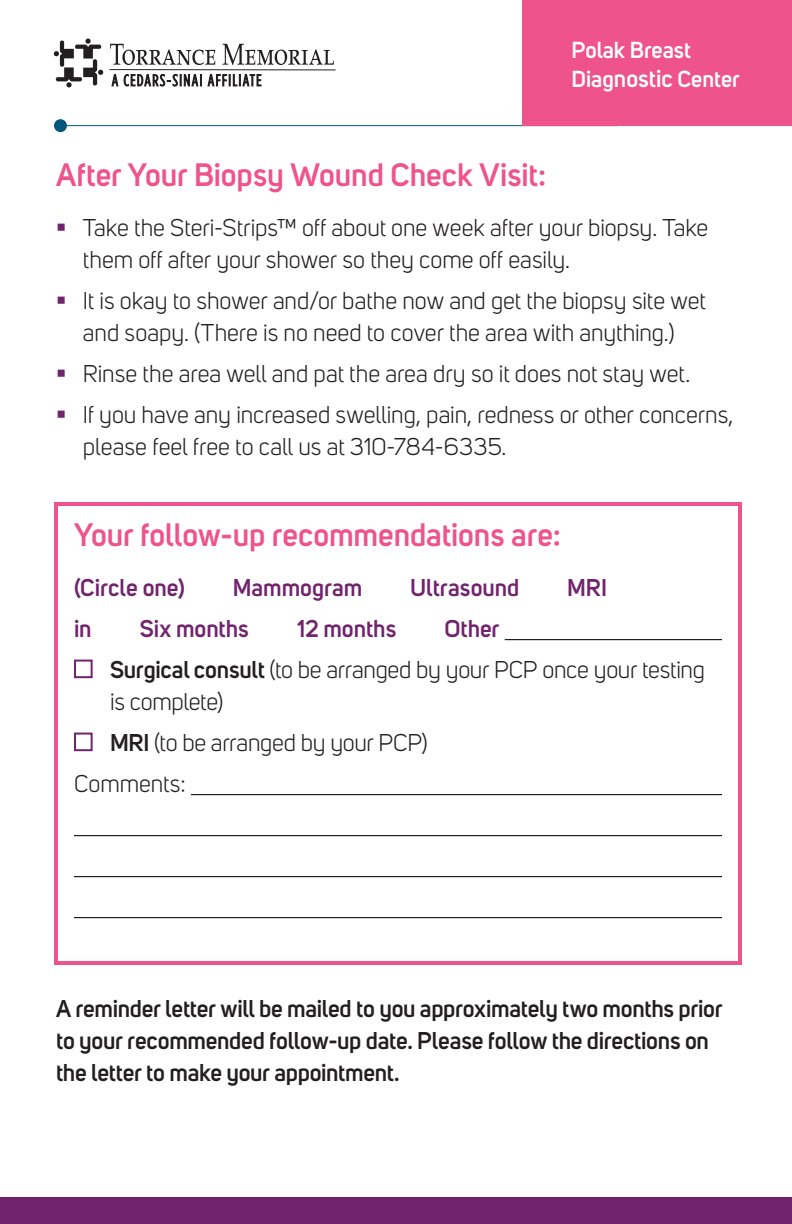
<style>
.page{position:relative;width:792px;height:1224px;background:#fff}
.page>*{position:absolute;margin:0;border:0;box-sizing:border-box;transform-origin:0 0}
.t1{font:600 32px "Uni Sans";letter-spacing:-.005em;color:#ef538b}
.t2{font:24px/32px "Uni Sans";letter-spacing:-.005em;color:#231f20}
.t3{font:600 24px/32px "Uni Sans";letter-spacing:-.01em;color:#231f20}
.t4{font:600 24px "Uni Sans";letter-spacing:-.005em;color:#72236e}
.t5{font:600 23px/28.8px "Uni Sans";color:#fff}
.s1{font-size:24px}
.s2{font-weight:600;color:#72236e}
.s3{font-weight:600}
</style>
<div class="page">
<hr style="left:60px;top:125px;width:557px;height:1px;background:#00567b">
<div style="left:54px;top:119px;width:13px;height:13px;background:#00567b;border-radius:50%"></div>
<div style="left:522px;top:0;width:270px;height:126px;background:#ef538b"></div>
<svg style="left:110px;top:44px;width:105px;height:21px"></svg>
<svg style="left:223px;top:44px;width:111px;height:21px"></svg>
<svg style="left:54px;top:39px;width:49px;height:48px"></svg>
<svg style="left:111px;top:74px;width:7px;height:12px"></svg>
<svg style="left:124px;top:74px;width:78px;height:13px"></svg>
<svg style="left:208px;top:74px;width:53px;height:12px"></svg>
<hr style="left:109px;top:69px;width:227px;height:1px;background:#231f20">
<div style="left:0;top:1197px;width:792px;height:27px;background:#72236e"></div>
<hr style="left:54px;top:502px;width:688px;height:4px;background:#ef538b">
<hr style="left:54px;top:506px;width:4px;height:455px;background:#ef538b">
<hr style="left:738px;top:506px;width:4px;height:455px;background:#ef538b">
<hr style="left:54px;top:961px;width:688px;height:4px;background:#ef538b">
<hr style="left:505px;top:639px;width:217px;height:1px;background:#231f20">
<hr style="left:191px;top:794px;width:531px;height:1px;background:#231f20">
<hr style="left:74px;top:835px;width:648px;height:1px;background:#231f20">
<hr style="left:74px;top:876px;width:648px;height:1px;background:#231f20">
<hr style="left:74px;top:917px;width:648px;height:1px;background:#231f20">
<div style="left:74px;top:660px;width:19px;height:18px;border:2px solid #72236e"></div>
<div style="left:74px;top:733px;width:19px;height:18px;border:2px solid #72236e"></div>
<p class="t5" style="left:572px;top:35px;width:170px">Polak Breast<br>Diag<span class="s1">nostic</span> Center</p>
<h1 class="t1" style="left:56px;top:156px;width:492px">After Your Biopsy Wound Check Visit:</h1>
<p class="t2" style="left:83px;top:212px;width:627px">Take the Steri-Strips™ off about one week after your biopsy. Take them off after your shower so they come off easily.</p>
<p class="t2" style="left:83px;top:285px;width:624px">It is okay to shower and/or bathe now and get the biopsy site wet and soapy. (There is no need to cover the area with anything.)</p>
<p class="t2" style="left:83px;top:354px;width:652px;line-height:41px">Rinse the area well and pat the area dry so it does not stay wet.<br>If you have any increased swelling, pain, redness or other concerns,</p>
<p class="t2" style="left:83px;top:431px;width:425px">please feel free to call us at 310-784-6335.</p>
<h1 class="t1" style="left:74px;top:516px;width:488px">Your follow-up recommendations are:</h1>
<p class="t4" style="left:74px;top:574px;width:112px">(Circle one)</p>
<p class="t4" style="left:233px;top:574px;width:131px">Mammogram</p>
<p class="t4" style="left:410px;top:574px;width:110px">Ultrasound</p>
<p class="t4" style="left:567px;top:574px;width:41px">MRI</p>
<p class="t4" style="left:74px;top:615px;width:19px">in</p>
<p class="t4" style="left:140px;top:615px;width:111px">Six months</p>
<p class="t4" style="left:297px;top:615px;width:101px">12 months</p>
<p class="t2" style="left:110px;top:609px;width:596px;line-height:41px;text-indent:334px"><span class="s2">Other<br></span><span class="s3">Surgical consult</span> (to be arranged by your PCP once your testing</p>
<p class="t2" style="left:110px;top:686px;width:115px">is complete)</p>
<p class="t2" style="left:110px;top:727px;width:319px"><span class="s3">MRI</span> (to be arranged by your PCP)</p>
<p class="t2" style="left:74px;top:768px;width:113px">Comments:</p>
<p class="t3" style="left:56px;top:993px;width:668px">A reminder letter will be mailed to you approximately two months prior to your recommended follow-up date. Please follow the directions on the letter to make your appointment.</p>
</div>
